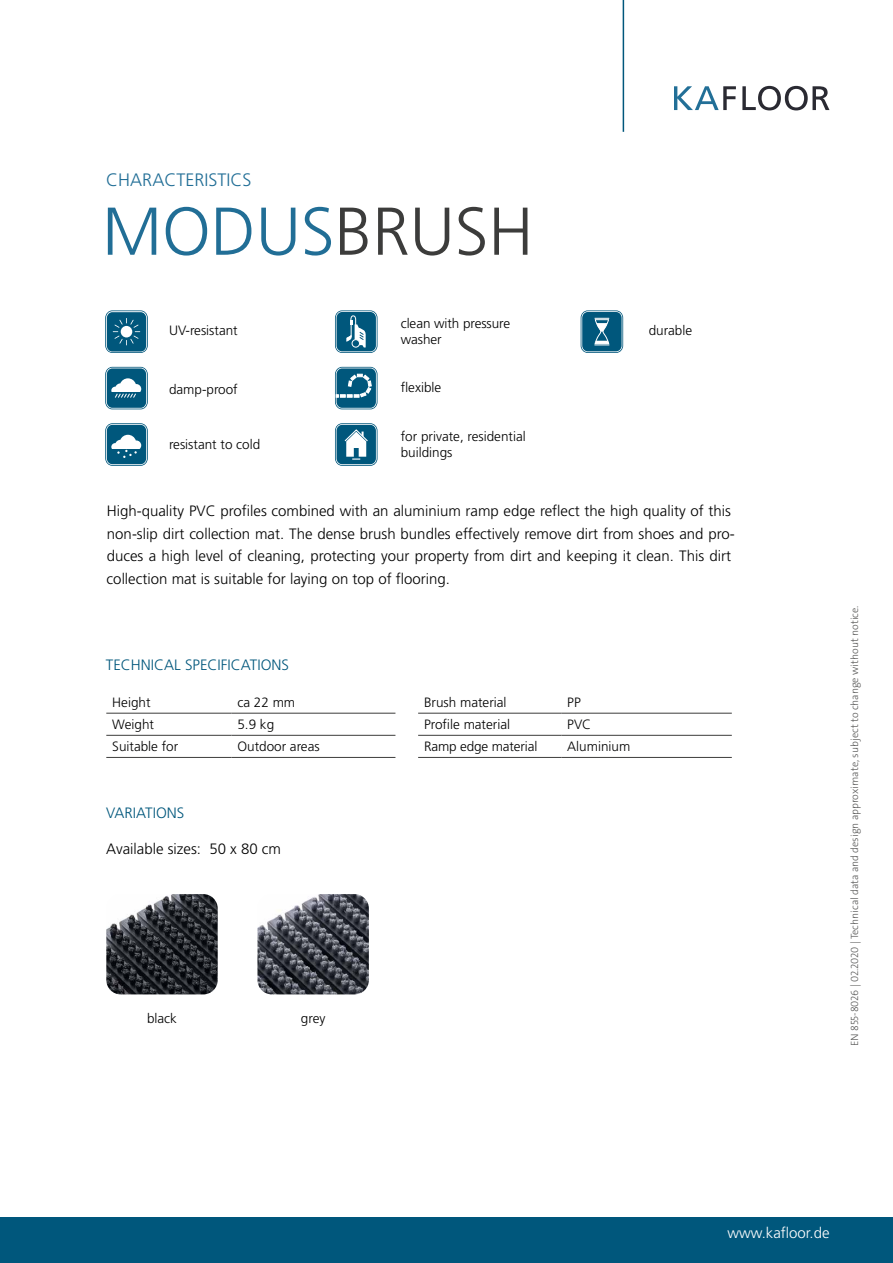
<style>
.page{position:relative;width:893px;height:1263px;background:#fff}
.page>*{position:absolute;margin:0;border:0;box-sizing:border-box;transform-origin:0 0}
.t1{font:300 67.5px "Frutiger LT Pro";color:#216e96}
.t2{font:300 18px "Frutiger LT Pro";color:#216e96}
.t3{font:300 15px/22.5px "Frutiger LT Pro";color:#000}
.t4{font:300 15px "Frutiger LT Pro";color:#00577c}
.t5{font:300 15px "Frutiger LT Pro";color:#fff}
.t6{font:300 13.5px/16.2px "Frutiger LT Pro";color:#000}
.t7{font:300 10.5px "The Sans Os F";color:#575756}
.s1{color:#3c3c3b}
</style>
<div class="page">
<svg style="left:674px;top:86px;width:62px;height:24px"></svg>
<svg style="left:742px;top:86px;width:87px;height:24px"></svg>
<hr style="left:623px;top:0;width:1px;height:132px;background:#00577c">
<svg style="left:105px;top:310px;width:43px;height:43px"></svg>
<svg style="left:106px;top:311px;width:41px;height:41px"></svg>
<div style="left:107px;top:312px;width:39px;height:40px;background:#00577c;border-radius:6px"></div>
<svg style="left:113px;top:318px;width:27px;height:27px"></svg>
<svg style="left:335px;top:310px;width:42px;height:43px"></svg>
<svg style="left:336px;top:311px;width:41px;height:41px"></svg>
<div style="left:337px;top:312px;width:39px;height:39px;background:#00577c;border-radius:6px"></div>
<svg style="left:346px;top:315px;width:20px;height:32px"></svg>
<svg style="left:105px;top:367px;width:43px;height:42px"></svg>
<svg style="left:106px;top:368px;width:41px;height:41px"></svg>
<div style="left:107px;top:368px;width:39px;height:40px;background:#00577c;border-radius:6px"></div>
<svg style="left:111px;top:378px;width:30px;height:20px"></svg>
<svg style="left:335px;top:367px;width:42px;height:42px"></svg>
<svg style="left:336px;top:368px;width:41px;height:41px"></svg>
<div style="left:337px;top:368px;width:39px;height:40px;background:#00577c;border-radius:6px"></div>
<svg style="left:336px;top:374px;width:36px;height:23px"></svg>
<svg style="left:105px;top:423px;width:43px;height:43px"></svg>
<svg style="left:106px;top:424px;width:41px;height:41px"></svg>
<div style="left:107px;top:425px;width:39px;height:39px;background:#00577c;border-radius:6px"></div>
<svg style="left:111px;top:435px;width:30px;height:23px"></svg>
<svg style="left:581px;top:310px;width:42px;height:43px"></svg>
<svg style="left:581px;top:311px;width:41px;height:41px"></svg>
<div style="left:582px;top:312px;width:40px;height:39px;background:#00577c;border-radius:6px"></div>
<svg style="left:594px;top:317px;width:16px;height:29px"></svg>
<svg style="left:335px;top:423px;width:42px;height:43px"></svg>
<svg style="left:336px;top:424px;width:41px;height:41px"></svg>
<div style="left:337px;top:425px;width:39px;height:39px;background:#00577c;border-radius:6px"></div>
<svg style="left:344px;top:429px;width:24px;height:31px"></svg>
<div style="left:0;top:1217px;width:893px;height:46px;background:#00577c"></div>
<img style="left:106px;top:894px;width:112px;height:100px">
<img style="left:257px;top:894px;width:112px;height:100px">
<hr style="left:106px;top:713px;width:125px;height:1px;background:#3c3c3b">
<hr style="left:231px;top:713px;width:164px;height:1px;background:#3c3c3b">
<hr style="left:418px;top:713px;width:143px;height:1px;background:#3c3c3b">
<hr style="left:561px;top:713px;width:171px;height:1px;background:#3c3c3b">
<hr style="left:106px;top:735px;width:125px;height:1px;background:#3c3c3b">
<hr style="left:231px;top:735px;width:164px;height:1px;background:#3c3c3b">
<hr style="left:418px;top:735px;width:143px;height:1px;background:#3c3c3b">
<hr style="left:561px;top:735px;width:171px;height:1px;background:#3c3c3b">
<hr style="left:106px;top:757px;width:125px;height:1px;background:#3c3c3b">
<hr style="left:231px;top:757px;width:164px;height:1px;background:#3c3c3b">
<hr style="left:418px;top:757px;width:143px;height:1px;background:#3c3c3b">
<hr style="left:561px;top:757px;width:171px;height:1px;background:#3c3c3b">
<p class="t2" style="left:106px;top:169px;width:147px">CHARACTERISTICS</p>
<h1 class="t1" style="left:102px;top:192px;width:433px">MODUS<span class="s1">BRUSH</span></h1>
<p class="t6" style="left:169px;top:322px;width:70px">UV-resistant</p>
<p class="t6" style="left:401px;top:315px;width:111px">clean with pressure washer</p>
<p class="t6" style="left:169px;top:382px;width:70px">damp-proof</p>
<p class="t6" style="left:401px;top:379px;width:42px">flexible</p>
<p class="t6" style="left:169px;top:436px;width:93px">resistant to cold</p>
<p class="t6" style="left:401px;top:428px;width:126px">for private, residential buildings</p>
<p class="t6" style="left:649px;top:322px;width:45px">durable</p>
<p class="t3" style="left:107px;top:500px;width:630px">High-quality PVC profiles combined with an aluminium ramp edge reflect the high quality of this non-slip dirt collection mat. The dense brush bundles effectively remove dirt from shoes and pro&shy;duces a high level of cleaning, protecting your property from dirt and keeping it clean. This dirt collection mat is suitable for laying on top of flooring.</p>
<p class="t4" style="left:106px;top:656px;width:185px">TECHNICAL SPECIFICATIONS</p>
<p class="t6" style="left:112px;top:694px;width:40px">Height</p>
<p class="t6" style="left:237px;top:694px;width:59px">ca 22 mm</p>
<p class="t6" style="left:424px;top:694px;width:84px">Brush material</p>
<p class="t6" style="left:567px;top:694px;width:15px">PP</p>
<p class="t6" style="left:112px;top:717px;width:43px">Weight</p>
<p class="t6" style="left:237px;top:717px;width:38px">5.9 kg</p>
<p class="t6" style="left:424px;top:717px;width:87px">Profile material</p>
<p class="t6" style="left:567px;top:717px;width:26px">PVC</p>
<p class="t6" style="left:112px;top:739px;width:68px">Suitable for</p>
<p class="t6" style="left:237px;top:739px;width:84px">Outdoor areas</p>
<p class="t6" style="left:424px;top:739px;width:115px">Ramp edge material</p>
<p class="t6" style="left:567px;top:739px;width:65px">Aluminium</p>
<p class="t4" style="left:106px;top:804px;width:80px">VARIATIONS</p>
<p class="t3" style="left:106px;top:838px;width:176px">Available sizes: 50 x 80 cm</p>
<p class="t6" style="left:147px;top:1010px;width:31px">black</p>
<p class="t6" style="left:301px;top:1010px;width:26px">grey</p>
<p class="t7" style="left:848px;top:1046px;width:442px;rotate:-90deg">EN 855-8026 | 02.2020 | Technical data and design approximate, subject to change without notice.</p>
<p class="t5" style="left:727px;top:1224px;width:103px">www.kafloor.de</p>
</div>
